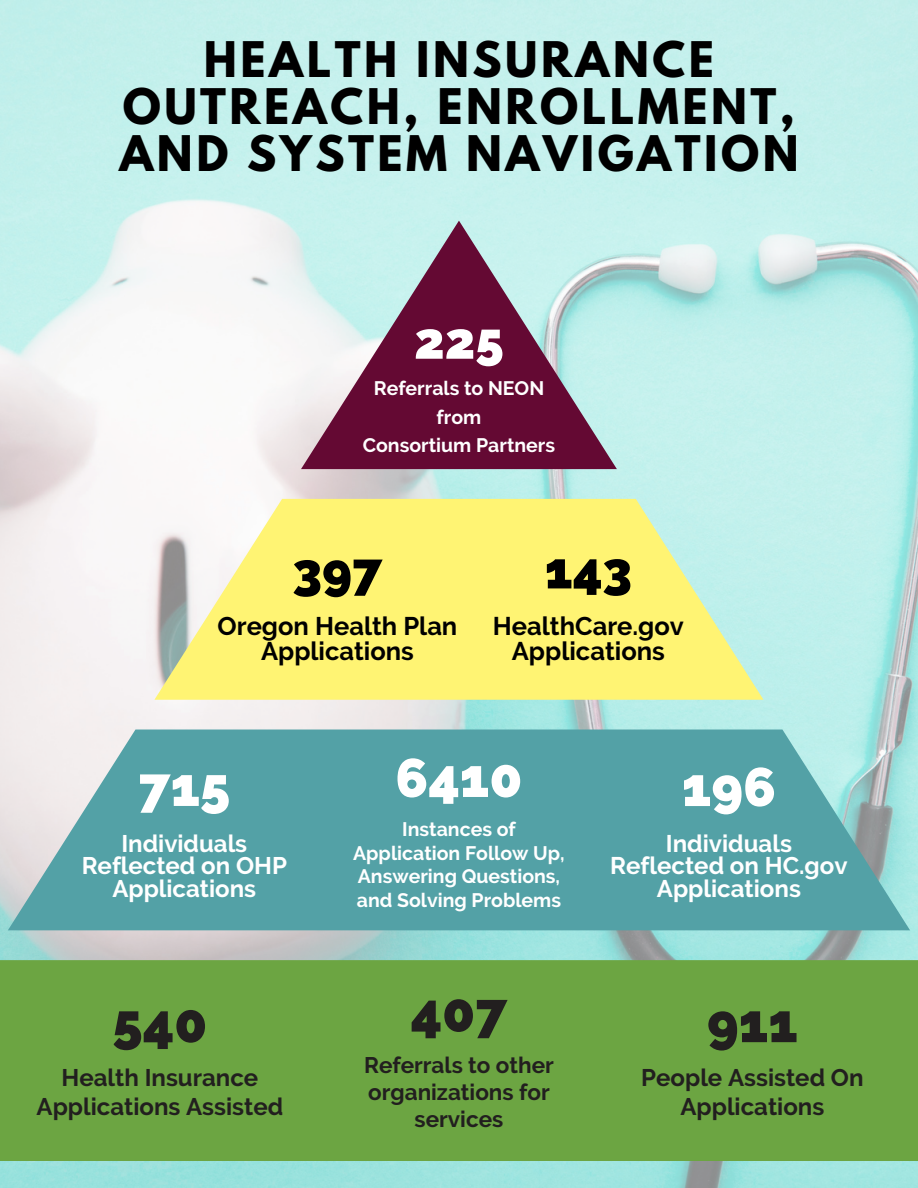
<style>
.page{position:relative;width:918px;height:1188px;background:#fff}
.page>*{position:absolute;margin:0;border:0;box-sizing:border-box;transform-origin:0 0}
.t1{font:800 54px "Raleway";color:#fff}
.t2{font:800 54px "Raleway";color:#221f1f}
.t3{font:800 51px "Raleway";color:#000}
.t4{font:800 51px "Raleway";color:#fff}
.t5{font:700 43.5px/47.2px "League Spartan";letter-spacing:.08em;color:#000;text-align:center}
.t6{font:700 25.5px/25.8px "Raleway";color:#000;text-align:center}
.t7{font:700 24px/22.5px "Raleway";color:#fff;text-align:center}
.t8{font:700 24px/29.2px "Raleway";color:#221f1f;text-align:center}
.t9{font:700 22.5px/27px "Raleway";color:#221f1f;text-align:center}
.t10{font:700 19.5px/28.2px "Raleway";color:#fff;text-align:center}
</style>
<div class="page">
<img style="left:0;top:0;width:918px;height:1188px">
<svg style="left:8px;top:730px;width:902px;height:200px;background:#63a9ad"></svg>
<div style="left:0;top:960px;width:918px;height:201px;background:#6ca542"></div>
<svg style="left:154px;top:499px;width:610px;height:201px;background:#f4f18a"></svg>
<svg style="left:301px;top:221px;width:316px;height:248px;background:#987c8f"></svg>
<p class="t5" style="left:119px;top:41px;width:681px">HEALTH INSURANCE<br>OUTREACH, ENROLLMENT,<br>AND SYSTEM NAVIGATION</p>
<p class="t4" style="left:414px;top:311px;width:91px">225</p>
<p class="t10" style="left:374px;top:374px;width:172px">Referrals to NEON from</p>
<h1 class="t10" style="left:363px;top:431px;width:194px">Consortium Partners</h1>
<h1 class="t3" style="left:292px;top:541px;width:91px">397</h1>
<h4 class="t6" style="left:218px;top:613px;width:241px">Oregon Health Plan<br>Applications</h4>
<h1 class="t3" style="left:545px;top:541px;width:89px">143</h1>
<h3 class="t6" style="left:493px;top:613px;width:193px">HealthCare.gov<br>Applications</h3>
<p class="t1" style="left:138px;top:755px;width:93px">715</p>
<p class="t7" style="left:82px;top:832px;width:207px">Individuals<br>Reflected on OHP<br>Applications</p>
<p class="t2" style="left:112px;top:991px;width:96px">540</p>
<p class="t8" style="left:37px;top:1063px;width:248px">Health Insurance<br>Applications Assisted</p>
<h1 class="t1" style="left:395px;top:746px;width:129px">6410</h1>
<h3 class="t10" style="left:402px;top:815px;width:115px">Instances of</h3>
<h1 class="t10" style="left:353px;top:841px;width:213px;line-height:23.7px;text-align:left">Application Follow Up,<br>Answering Questions,</h1>
<h3 class="t10" style="left:357px;top:886px;width:206px">and Solving Problems</h3>
<h1 class="t2" style="left:411px;top:981px;width:98px">407</h1>
<h3 class="t9" style="left:364px;top:1052px;width:191px">Referrals to other organizations for services</h3>
<h1 class="t1" style="left:682px;top:755px;width:96px">196</h1>
<p class="t7" style="left:610px;top:832px;width:239px">Individuals<br>Reflected on HC.gov<br>Applications</p>
<h1 class="t2" style="left:707px;top:991px;width:92px">911</h1>
<h3 class="t8" style="left:641px;top:1063px;width:224px">People Assisted On<br>Applications</h3>
</div>
